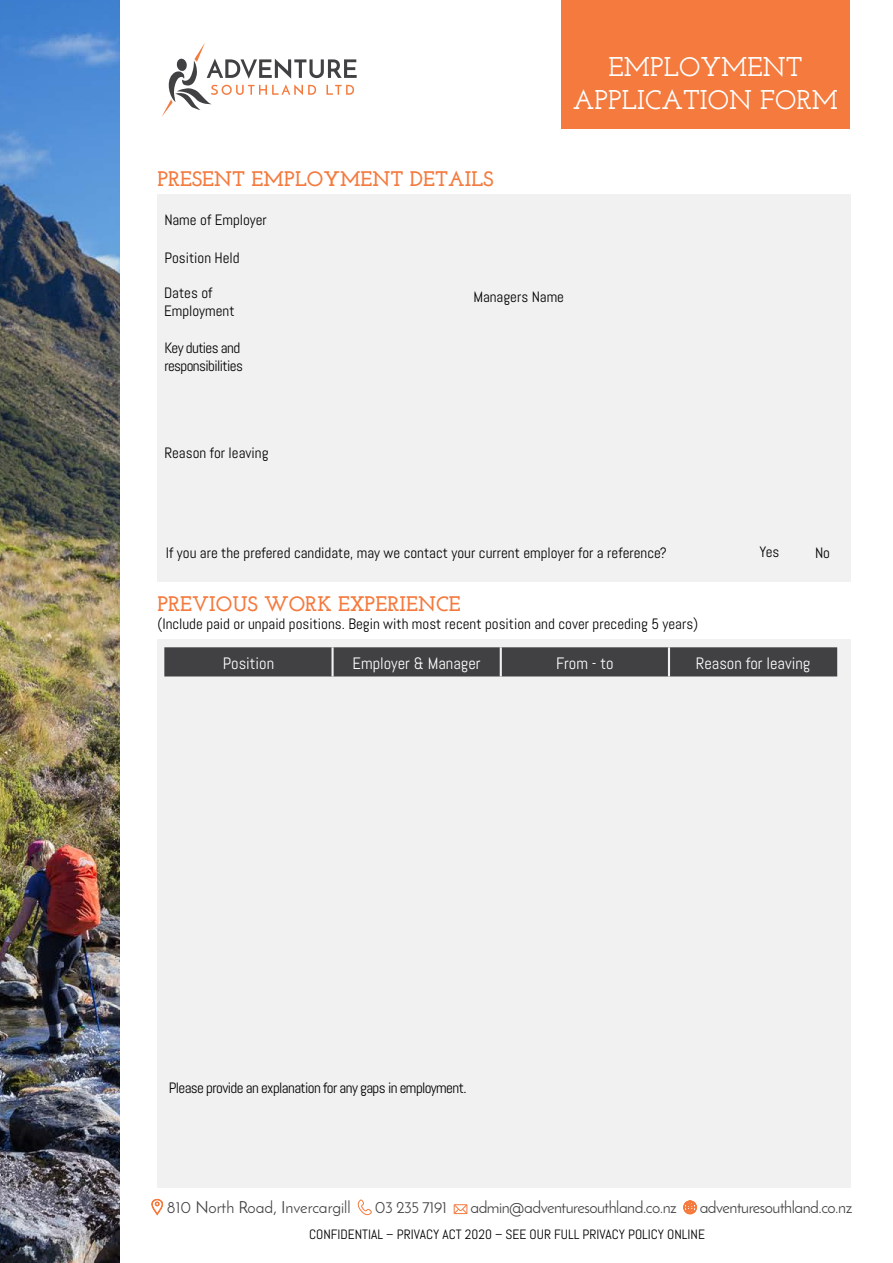
<style>
.page{position:relative;width:893px;height:1263px;background:#fff}
.page>*{position:absolute;margin:0;border:0;box-sizing:border-box;transform-origin:0 0}
.t1{font:600 27px/32.4px "Josefin Slab";color:#fff;text-align:center}
.t2{font:700 21px "Josefin Slab";color:#f47a3e}
.t3{font:16.5px "Josefin Sans";letter-spacing:-.03em;color:#414042}
.t4{font:16.5px "Abel";color:#fff}
.t5{font:16.5px "Josefin Sans";color:#414042}
.t6{font:15px/18px "Abel";color:#000}
.t7{font:15px/18px "Abel";letter-spacing:-.04em;color:#000}
.t8{font:13.5px "Abel";color:#000}
</style>
<div class="page">
<div style="left:561px;top:0;width:289px;height:129px;background:#f47a3e"></div>
<svg style="left:162px;top:43px;width:195px;height:74px"></svg>
<svg style="left:151px;top:1199px;width:12px;height:16px"></svg>
<svg style="left:357px;top:1199px;width:15px;height:17px"></svg>
<svg style="left:453px;top:1204px;width:15px;height:11px"></svg>
<svg style="left:683px;top:1200px;width:14px;height:14px"></svg>
<img style="left:0;top:0;width:119px;height:1263px">
<div style="left:157px;top:194px;width:693px;height:388px;background:#f1f1f2"></div>
<div style="left:157px;top:639px;width:693px;height:548px;background:#f1f1f2"></div>
<div style="left:164px;top:647px;width:673px;height:29px;background:#414042"></div>
<hr style="left:331px;top:647px;width:3px;height:29px;background:#f1f1f2">
<hr style="left:500px;top:647px;width:2px;height:29px;background:#f1f1f2">
<hr style="left:668px;top:647px;width:2px;height:29px;background:#f1f1f2">
<h1 class="t1" style="left:573px;top:51px;width:267px">EMPLOYMENT<br>APPLICATION FORM</h1>
<h2 class="t2" style="left:157px;top:166px;width:338px">PRESENT EMPLOYMENT DETAILS</h2>
<p class="t6" style="left:164px;top:211px;width:104px">Name of Employer</p>
<p class="t6" style="left:164px;top:249px;width:77px">Position Held</p>
<p class="t6" style="left:164px;top:284px;width:72px">Dates of<br>Employment</p>
<p class="t6" style="left:473px;top:288px;width:92px">Managers Name</p>
<p class="t7" style="left:164px;top:339px;width:80px">Key duties and responsibilities</p>
<p class="t6" style="left:164px;top:444px;width:106px">Reason for leaving</p>
<p class="t6" style="left:166px;top:544px;width:503px">If you are the prefered candidate, may we contact your current employer for a reference?</p>
<p class="t6" style="left:759px;top:543px;width:22px">Yes</p>
<p class="t6" style="left:815px;top:543px;width:16px">No</p>
<h2 class="t2" style="left:157px;top:591px;width:305px">PREVIOUS WORK EXPERIENCE</h2>
<p class="t6" style="left:157px;top:615px;width:542px">(Include paid or unpaid positions. Begin with most recent position and cover preceding 5 years)</p>
<p class="t4" style="left:223px;top:653px;width:53px">Position</p>
<p class="t4" style="left:353px;top:653px;width:130px">Employer &amp; Manager</p>
<p class="t4" style="left:556px;top:653px;width:59px">From - to</p>
<p class="t4" style="left:696px;top:653px;width:116px">Reason for leaving</p>
<p class="t7" style="left:169px;top:1078px;width:299px">Please provide an explanation for any gaps in employment.</p>
<p class="t5" style="left:167px;top:1197px;width:185px">810 North Road, Invercargill</p>
<p class="t3" style="left:375px;top:1197px;width:74px">03 235 7191</p>
<p class="t3" style="left:470px;top:1197px;width:208px">admin@adventuresouthland.co.nz</p>
<p class="t3" style="left:700px;top:1197px;width:154px">adventuresouthland.co.nz</p>
<p class="t8" style="left:309px;top:1225px;width:397px">CONFIDENTIAL – PRIVACY ACT 2020 – SEE OUR FULL PRIVACY POLICY ONLINE</p>
</div>
